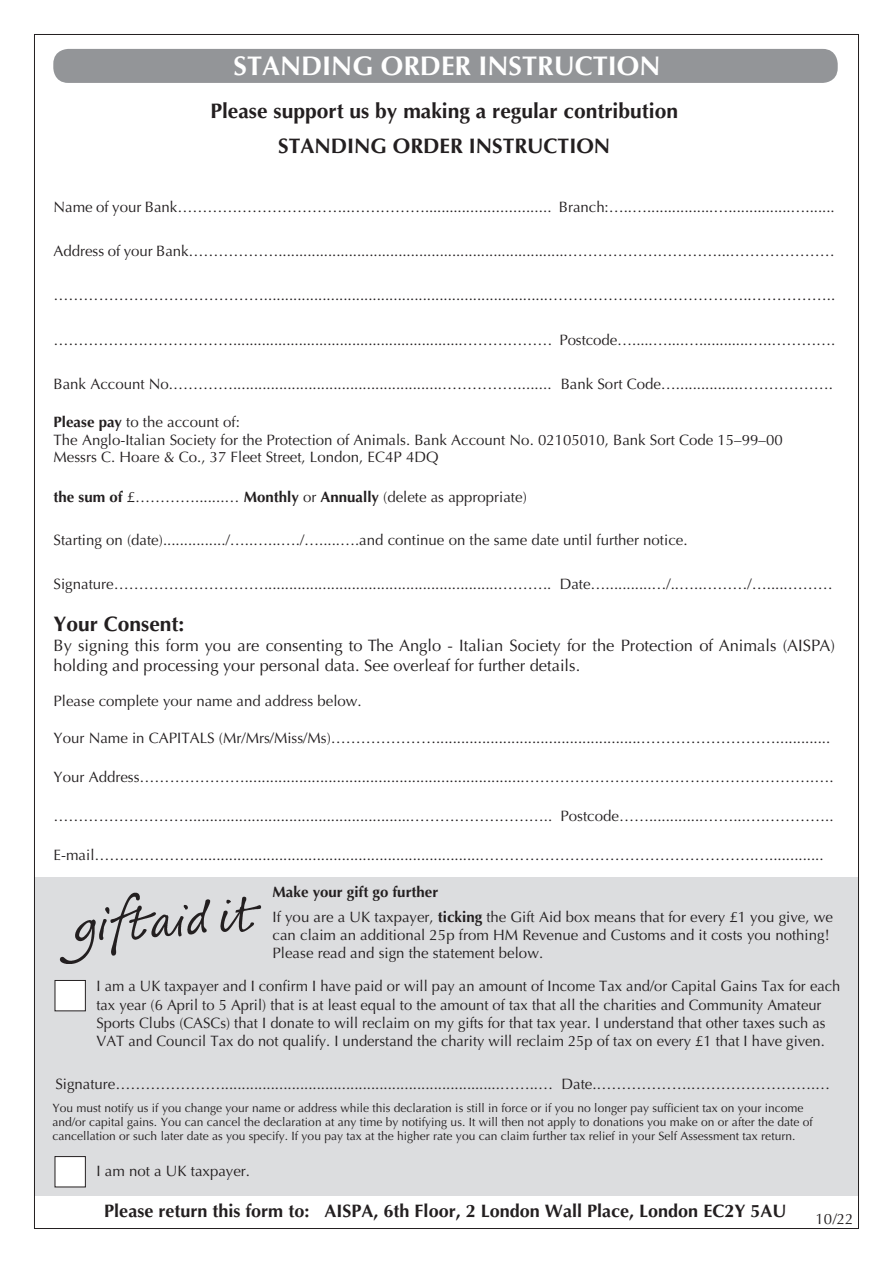
<style>
.page{position:relative;width:893px;height:1263px;background:#fff}
.page>*{position:absolute;margin:0;border:0;box-sizing:border-box;transform-origin:0 0}
.t1{font:700 27px "Optima LT Std";color:#fff}
.t2{font:700 21px "Optima LT Std";color:#231f20}
.t3{font:700 18px "Optima LT Std";color:#231f20}
.Default{font:16.5px/19.8px "Optima LT Std";color:#231f20}
.t4{font:15px/18px "Optima LT Std";color:#231f20}
.t5{font:700 15px "Optima LT Std";color:#231f20}
.t6{font:12px/14.2px "Optima LT Std";color:#231f20}
.s1{font-weight:700}
</style>
<div class="page">
<div style="left:34px;top:877px;width:825px;height:319px;background:#dcdddf"></div>
<img style="left:59px;top:892px;width:202px;height:72px">
<div style="left:55px;top:980px;width:30px;height:31px;background:#fff"></div>
<div style="left:55px;top:980px;width:31px;height:31px;border:1px solid #231f20"></div>
<div style="left:55px;top:1156px;width:30px;height:31px;background:#fff"></div>
<div style="left:55px;top:1156px;width:31px;height:31px;border:1px solid #231f20"></div>
<div style="left:53px;top:49px;width:785px;height:34px;background:#939598;border-radius:15px"></div>
<p class="t1" style="left:234px;top:51px;width:428px">STANDING ORDER INSTRUCTION</p>
<p class="t2" style="left:210px;top:99px;width:469px">Please support us by making a regular contribution</p>
<p class="t2" style="left:278px;top:134px;width:333px">STANDING ORDER INSTRUCTION</p>
<p class="t4" style="left:54px;top:198px;width:783px">Name of your Bank……………………………..…………….............................. Branch:…..…................…...............….......</p>
<p class="t4" style="left:54px;top:242px;width:783px">Address of your Bank………………......................................................................…………………………...…………………</p>
<p class="t4" style="left:54px;top:287px;width:783px">……………………………………....................................................................…………………………………..……………..</p>
<p class="t4" style="left:54px;top:331px;width:783px">………………………………........................................................……………… Postcode….....…....…............…..………….</p>
<p class="t4" style="left:54px;top:375px;width:781px">Bank Account No.…………..................................................……………........ Bank Sort Code…...............……………….</p>
<p class="t4" style="left:54px;top:413px;width:188px"><span class="s1">Please pay</span> to the account of:</p>
<p class="t4" style="left:54px;top:431px;width:731px">The Anglo-Italian Society for the Protection of Animals. Bank Account No. 02105010, Bank Sort Code 15–99–00</p>
<p class="t4" style="left:54px;top:448px;width:386px">Messrs C. Hoare &amp; Co., 37 Fleet Street, London, EC4P 4DQ</p>
<p class="t4" style="left:54px;top:488px;width:475px"><span class="s1">the sum of</span> £………….......… <span class="s1">Monthly</span> or <span class="s1">Annually</span> (delete as appropriate)</p>
<p class="t4" style="left:54px;top:531px;width:635px">Starting on (date).............../…..…...…./….....….and continue on the same date until further notice.</p>
<p class="t4" style="left:54px;top:575px;width:781px">Signature…………………………........................................................……….. Date…...........…/..…..………/….....………</p>
<p class="t2" style="left:54px;top:612px;width:132px">Your Consent:</p>
<p class="Default" style="left:54px;top:635px;width:783px">By signing this form you are consenting to The Anglo - Italian Society for the Protection of Animals (AISPA) holding and processing your personal data. See overleaf for further details.</p>
<p class="t4" style="left:54px;top:692px;width:310px">Please complete your name and address below.</p>
<p class="t4" style="left:54px;top:729px;width:778px">Your Name in CAPITALS (Mr/Mrs/Miss/Ms)………………….................................................……………………….............</p>
<p class="t4" style="left:54px;top:768px;width:781px">Your Address…………………...................................................................………………………………………………….….</p>
<p class="t4" style="left:54px;top:807px;width:781px">……………………….....................................................……………………….. Postcode…….............……...….…………..</p>
<p class="t4" style="left:54px;top:846px;width:771px">E-mail…………………...................................................................……………………………………………….….............</p>
<p class="t5" style="left:273px;top:883px;width:167px">Make your gift go further</p>
<p class="t4" style="left:273px;top:908px;width:562px">If you are a UK taxpayer, <span class="s1">ticking</span> the Gift Aid box means that for every £1 you give, we can claim an additional 25p from HM Revenue and Customs and it costs you nothing!<br>Please read and sign the statement below.</p>
<p class="t4" style="left:96px;top:978px;width:745px">I am a UK taxpayer and I confirm I have paid or will pay an amount of Income Tax and/or Capital Gains Tax for each tax year (6 April to 5 April) that is at least equal to the amount of tax that all the charities and Community Amateur Sports Clubs (CASCs) that I donate to will reclaim on my gifts for that tax year. I understand that other taxes such as VAT and Council Tax do not qualify. I understand the charity will reclaim 25p of tax on every £1 that I have given.</p>
<p class="t4" style="left:55px;top:1075px;width:776px">Signature…………………...................................................................……..… Date.……………….…………………….…</p>
<p class="t6" style="left:52px;top:1100px;width:762px">You must notify us if you change your name or address while this declaration is still in force or if you no longer pay sufficient tax on your income and/or capital gains. You can cancel the declaration at any time by notifying us. It will then not apply to donations you make on or after the date of cancellation or such later date as you specify. If you pay tax at the higher rate you can claim further tax relief in your Self Assessment tax return.</p>
<p class="t4" style="left:96px;top:1162px;width:155px">I am not a UK taxpayer.</p>
<p class="t3" style="left:104px;top:1200px;width:684px">Please return this form to: AISPA, 6th Floor, 2 London Wall Place, London EC2Y 5AU</p>
<p class="t4" style="left:816px;top:1210px;width:39px">10/22</p>
</div>
